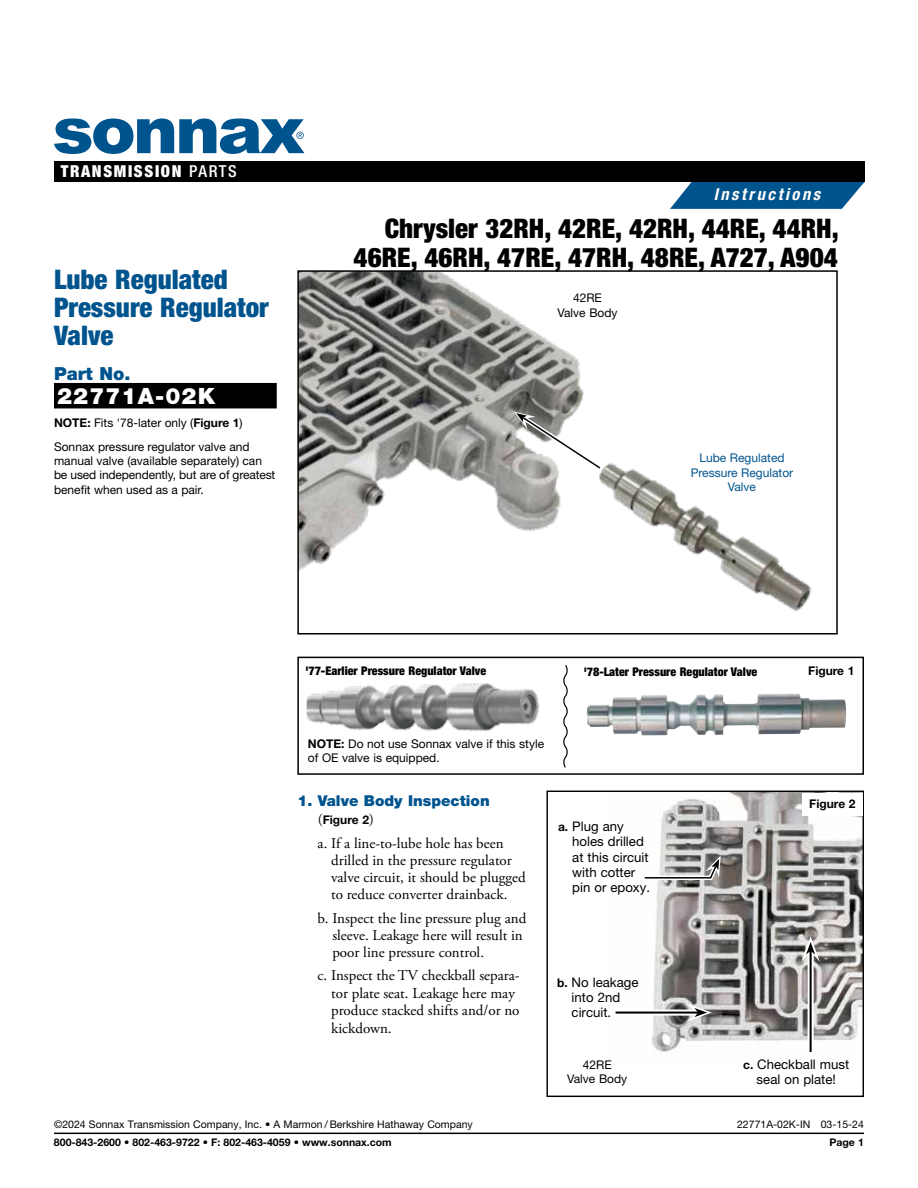
<style>
.page{position:relative;width:918px;height:1188px;background:#fff}
.page>*{position:absolute;margin:0;border:0;box-sizing:border-box;transform-origin:0 0}
.t1{font:900 condensed 27px/28.5px "Helvetica Neue LT Std";color:#000;text-align:right}
.t2{font:900 condensed 27px/27.8px "Helvetica Neue LT Std";color:#00548e}
.t3{font:900 22.5px "Helvetica Neue LT Std";letter-spacing:.05em;color:#fff}
.t4{font:900 18px "Helvetica Neue LT Std";color:#00548e}
.t5{font:900 condensed 16.5px "Helvetica Neue LT Std";letter-spacing:.1em;color:#fff}
.t6{font:italic 700 condensed 16.5px "Helvetica Neue LT Std";letter-spacing:.155em;color:#fff}
.t7{font:15px/17.2px "Adobe Garamond Pro";color:#000}
.t8{font:900 15px "Helvetica Neue LT Std";color:#00548e}
.t9{font:13.2px/15.3px "Helvetica Neue LT Std";color:#000}
.t10{font:12px/14.4px "Helvetica Neue LT Std";color:#000}
.t11{font:900 condensed 12px "Helvetica Neue LT Std";color:#000}
.t12{font:12px/14.4px "Helvetica Neue LT Std";color:#00548e;text-align:center}
.t13{font:700 12px "Helvetica Neue LT Std";color:#000}
.t14{font:10.5px "Helvetica Neue LT Std";color:#000}
.t15{font:700 10.5px "Helvetica Neue LT Std";color:#000}
.s1{font-weight:500}
.s2{font-weight:700}
.s3{font-family:"Adobe Garamond Pro";font-weight:400;font-size:15px}
.s4{font-weight:700;font-size:12px}
</style>
<div class="page">
<div style="left:54px;top:383px;width:223px;height:25px;background:#000"></div>
<img style="left:300px;top:273px;width:512px;height:338px">
<div style="left:297px;top:270px;width:541px;height:364px;border:2px solid #000"></div>
<svg style="left:514px;top:412px;width:92px;height:62px"></svg>
<img style="left:306px;top:683px;width:234px;height:49px">
<img style="left:587px;top:693px;width:259px;height:42px">
<div style="left:297px;top:657px;width:567px;height:118px;border:2px solid #000"></div>
<svg style="left:563px;top:665px;width:5px;height:103px"></svg>
<img style="left:615px;top:793px;width:247px;height:261px">
<div style="left:546px;top:791px;width:318px;height:306px;border:1px solid #000"></div>
<svg style="left:616px;top:1010px;width:70px;height:6px"></svg>
<hr style="left:616px;top:1012px;width:82px;height:2px;background:#000">
<svg style="left:686px;top:1003px;width:26px;height:19px"></svg>
<svg style="left:808px;top:962px;width:6px;height:85px"></svg>
<hr style="left:810px;top:951px;width:2px;height:101px;background:#000">
<svg style="left:801px;top:936px;width:19px;height:26px"></svg>
<div style="left:802px;top:793px;width:60px;height:22px;background:#fff"></div>
<svg style="left:640px;top:856px;width:81px;height:26px"></svg>
<hr style="left:54px;top:1133px;width:810px;height:1px;background:#000">
<svg style="left:670px;top:182px;width:195px;height:27px;background:#1e689b"></svg>
<div style="left:54px;top:161px;width:811px;height:21px;background:#000"></div>
<svg style="left:54px;top:119px;width:250px;height:35px"></svg>
<p class="t5" style="left:61px;top:161px;width:178px">TRANSMISSION <span class="s1">PARTS</span></p>
<h1 class="t2" style="left:54px;top:265px;width:216px">Lube Regulated<br>Pressure Regulator<br>Valve</h1>
<p class="t4" style="left:54px;top:363px;width:78px">Part No.</p>
<h2 class="t3" style="left:57px;top:382px;width:160px">22771A-02K</h2>
<p class="t10" style="left:54px;top:411px;width:197px;line-height:23.4px"><span class="s2">NOTE:</span> Fits '78-later only (<span class="s2">Figure 1</span>)<br>Sonnax pressure regulator valve and</p>
<p class="t10" style="left:54px;top:453px;width:223px">manual valve (available separately) can be used independently, but are of greatest benefit when used as a pair.</p>
<p class="t6" style="left:714px;top:185px;width:108px">Instructions</p>
<h1 class="t1" style="left:354px;top:214px;width:487px">Chrysler 32RH, 42RE, 42RH, 44RE, 44RH,<br>46RE, 46RH, 47RE, 47RH, 48RE, A727, A904</h1>
<p class="t10" style="left:557px;top:291px;width:62px;text-align:center">42RE<br>Valve Body</p>
<p class="t12" style="left:691px;top:451px;width:104px">Lube Regulated<br>Pressure Regulator<br>Valve</p>
<p class="t11" style="left:305px;top:664px;width:182px">'77-Earlier Pressure Regulator Valve</p>
<p class="t11" style="left:584px;top:664px;width:175px">'78-Later Pressure Regulator Valve</p>
<p class="t10" style="left:308px;top:736px;width:238px"><span class="s2">NOTE:</span> Do not use Sonnax valve if this style of OE valve is equipped.</p>
<p class="t8" style="left:297px;top:791px;width:194px">1. Valve Body Inspection</p>
<p class="t13" style="left:318px;top:812px;width:57px"><span class="s3">(</span>Figure 2<span class="s3">)</span></p>
<p class="t7" style="left:331px;top:835px;width:196px;text-indent:-14px">a. If a line-to-lube hole has been drilled in the pressure regulator valve circuit, it should be plugged to reduce converter drainback.</p>
<p class="t7" style="left:332px;top:910px;width:195px;text-indent:-15px">b. Inspect the line pressure plug and sleeve. Leakage here will result in poor line pressure control.</p>
<p class="t7" style="left:331px;top:967px;width:190px;text-indent:-14px">c. Inspect the TV checkball separa&shy;tor plate seat. Leakage here may produce stacked shifts and/or no kickdown.</p>
<p class="t9" style="left:572px;top:819px;width:79px;text-indent:-14px"><span class="s4">a.</span> Plug any holes drilled at this circuit with cotter pin or epoxy.</p>
<p class="t9" style="left:572px;top:974px;width:68px;text-indent:-14px"><span class="s4">b.</span> No leakage into 2nd circuit.</p>
<p class="t13" style="left:808px;top:663px;width:48px">Figure 1</p>
<p class="t13" style="left:809px;top:797px;width:48px">Figure 2</p>
<p class="t10" style="left:567px;top:1057px;width:62px;text-align:center">42RE<br>Valve Body</p>
<p class="t9" style="left:743px;top:1056px;width:108px;text-align:center"><span class="s4">c.</span> Checkball must seal on plate!</p>
<p class="t14" style="left:54px;top:1118px;width:420px">©2024 Sonnax Transmission Company, Inc. • A Marmon / Berkshire Hathaway Company</p>
<p class="t14" style="left:737px;top:1118px;width:128px">22771A-02K-IN 03-15-24</p>
<p class="t15" style="left:54px;top:1136px;width:339px">800-843-2600 • 802-463-9722 • F: 802-463-4059 • www.sonnax.com</p>
<p class="t15" style="left:829px;top:1136px;width:36px">Page 1</p>
</div>
